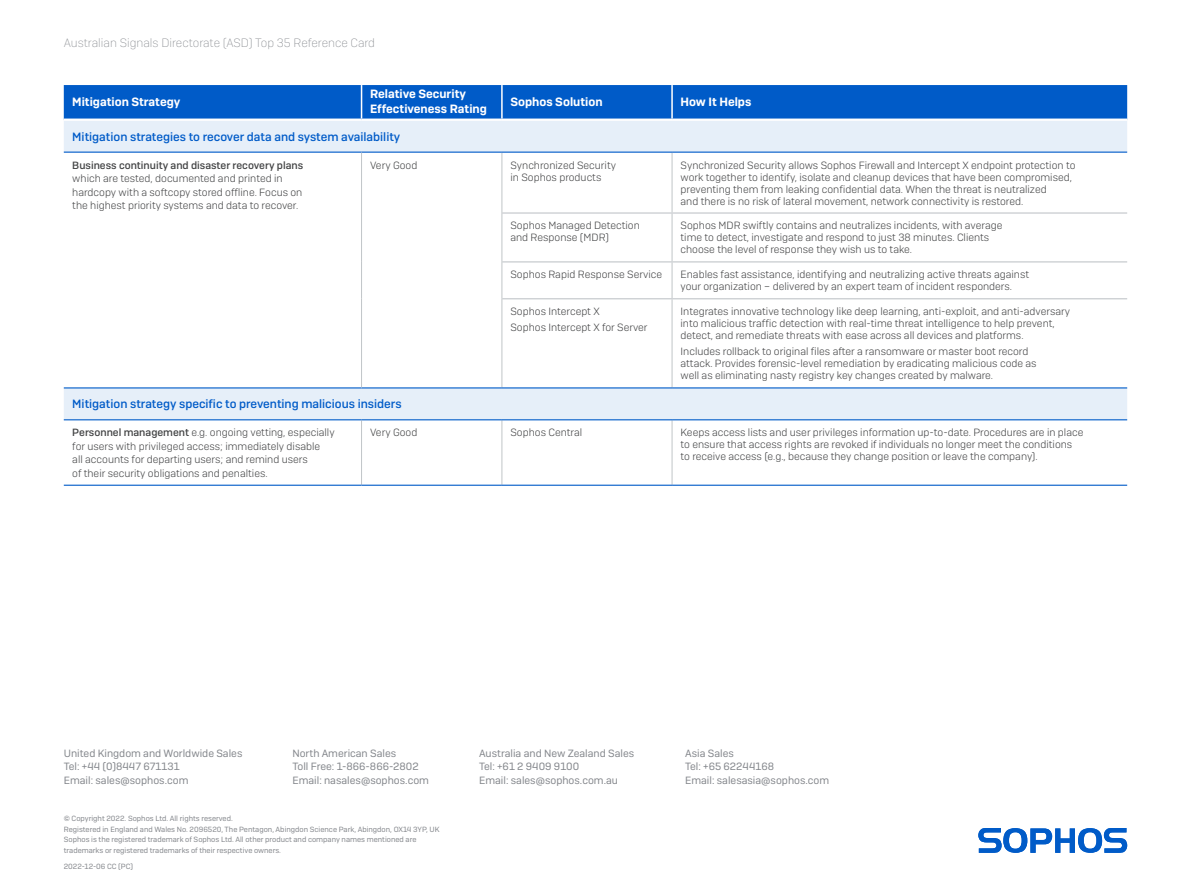
<style>
.page{position:relative;width:1191px;height:893px;background:#fff}
.page>*{position:absolute;margin:0;border:0;box-sizing:border-box;transform-origin:0 0}
.Table_Sub_Header{font:500 12px "Sophos Sans";color:#005bc8}
.Subheading_3{font:600 12px/15px "Sophos Sans";color:#fff}
.t1{font:200 12px "Sophos Sans";color:#83868b}
.Table_Body_Copy_Cent{font:300 10.5px/12px "Sophos Sans";color:#424344}
.Table_Left_Column{font:300 10.5px/13.5px "Sophos Sans";color:#424344}
.t2{font:10.5px/13.5px "Sophos Sans";color:#83868b}
.t3{font:7.5px/10.5px "Sophos Sans";color:#83868b}
.s1{font-weight:500}
</style>
<div class="page">
<svg style="left:978px;top:828px;width:149px;height:25px"></svg>
<div style="left:64px;top:85px;width:1063px;height:34px;background:#005bc8"></div>
<svg style="left:64px;top:121px;width:1063px;height:298px"></svg>
<hr style="left:361px;top:85px;width:1px;height:34px;background:#fff">
<hr style="left:501px;top:85px;width:1px;height:34px;background:#fff">
<hr style="left:671px;top:85px;width:2px;height:34px;background:#fff">
<hr style="left:671px;top:153px;width:1px;height:59px;background:#c1c5c8">
<hr style="left:671px;top:214px;width:1px;height:47px;background:#c1c5c8">
<hr style="left:671px;top:262px;width:1px;height:36px;background:#c1c5c8">
<hr style="left:671px;top:299px;width:1px;height:88px;background:#c1c5c8">
<hr style="left:671px;top:420px;width:1px;height:65px;background:#c1c5c8">
<hr style="left:502px;top:212px;width:170px;height:2px;background:#c1c5c9">
<hr style="left:502px;top:261px;width:170px;height:1px;background:#c1c5c9">
<hr style="left:502px;top:298px;width:170px;height:1px;background:#c1c5c9">
<hr style="left:672px;top:212px;width:455px;height:2px;background:#c1c5c9">
<hr style="left:672px;top:261px;width:455px;height:1px;background:#c1c5c9">
<hr style="left:672px;top:298px;width:455px;height:1px;background:#c1c5c9">
<hr style="left:501px;top:153px;width:1px;height:60px;background:#c1c5c8">
<hr style="left:501px;top:213px;width:1px;height:49px;background:#c1c5c8">
<hr style="left:501px;top:262px;width:1px;height:37px;background:#c1c5c8">
<hr style="left:501px;top:299px;width:1px;height:88px;background:#c1c5c8">
<hr style="left:501px;top:420px;width:1px;height:65px;background:#c1c5c8">
<hr style="left:361px;top:152px;width:141px;height:1px;background:#005bc8">
<hr style="left:361px;top:419px;width:141px;height:1px;background:#005bc8">
<hr style="left:502px;top:152px;width:170px;height:1px;background:#005bc8">
<hr style="left:502px;top:419px;width:170px;height:1px;background:#005bc8">
<hr style="left:672px;top:152px;width:455px;height:1px;background:#005bc8">
<hr style="left:672px;top:419px;width:455px;height:1px;background:#005bc8">
<hr style="left:361px;top:420px;width:1px;height:65px;background:#c1c5c8">
<hr style="left:361px;top:387px;width:141px;height:1px;background:#005bc8">
<hr style="left:502px;top:387px;width:170px;height:1px;background:#005bc8">
<hr style="left:672px;top:387px;width:455px;height:1px;background:#005bc8">
<hr style="left:64px;top:419px;width:297px;height:1px;background:#005bc8">
<hr style="left:64px;top:152px;width:297px;height:1px;background:#005bc8">
<hr style="left:64px;top:387px;width:297px;height:1px;background:#005bc8">
<hr style="left:361px;top:153px;width:1px;height:60px;background:#c1c5c8">
<hr style="left:361px;top:213px;width:1px;height:49px;background:#c1c5c8">
<hr style="left:361px;top:262px;width:1px;height:37px;background:#c1c5c8">
<hr style="left:361px;top:299px;width:1px;height:88px;background:#c1c5c8">
<hr style="left:64px;top:485px;width:297px;height:1px;background:#005bc8">
<hr style="left:672px;top:485px;width:455px;height:1px;background:#005bc8">
<hr style="left:361px;top:485px;width:141px;height:1px;background:#005bc8">
<hr style="left:502px;top:485px;width:170px;height:1px;background:#005bc8">
<p class="t1" style="left:64px;top:36px;width:313px">Australian Signals Directorate (ASD) Top 35 Reference Card</p>
<p class="Subheading_3" style="left:72px;top:94px;width:110px">Mitigation Strategy</p>
<p class="Subheading_3" style="left:370px;top:86px;width:118px">Relative Security<br>Effectiveness Rating</p>
<p class="Subheading_3" style="left:510px;top:94px;width:94px">Sophos Solution</p>
<p class="Subheading_3" style="left:680px;top:94px;width:72px">How It Helps</p>
<p class="Table_Sub_Header" style="left:72px;top:129px;width:329px">Mitigation strategies to recover data and system availability</p>
<p class="Table_Left_Column" style="left:72px;top:158px;width:232px"><span class="s1">Business continuity and disaster recovery plans </span>which are tested, documented and printed in hardcopy with a softcopy stored offline. Focus on the highest priority systems and data to recover.</p>
<p class="Table_Body_Copy_Cent" style="left:370px;top:159px;width:49px">Very Good</p>
<p class="Table_Body_Copy_Cent" style="left:510px;top:159px;width:107px">Synchronized Security in Sophos products</p>
<p class="Table_Body_Copy_Cent" style="left:680px;top:159px;width:396px">Synchronized Security allows Sophos Firewall and Intercept X endpoint protection to work together to identify, isolate and cleanup devices that have been compromised, preventing them from leaking confidential data. When the threat is neutralized<br>and there is no risk of lateral movement, network connectivity is restored.</p>
<p class="Table_Body_Copy_Cent" style="left:510px;top:220px;width:131px">Sophos Managed Detection and Response (MDR)</p>
<p class="Table_Body_Copy_Cent" style="left:680px;top:220px;width:323px">Sophos MDR swiftly contains and neutralizes incidents, with average time to detect, investigate and respond to just 38 minutes. Clients choose the level of response they wish us to take.</p>
<p class="Table_Body_Copy_Cent" style="left:510px;top:268px;width:153px">Sophos Rapid Response Service</p>
<p class="Table_Body_Copy_Cent" style="left:680px;top:268px;width:350px">Enables fast assistance, identifying and neutralizing active threats against your organization – delivered by an expert team of incident responders.</p>
<p class="Table_Body_Copy_Cent" style="left:510px;top:305px;width:91px">Sophos Intercept X</p>
<p class="Table_Body_Copy_Cent" style="left:510px;top:322px;width:139px">Sophos Intercept X for Server</p>
<p class="Table_Body_Copy_Cent" style="left:680px;top:305px;width:391px">Integrates innovative technology like deep learning, anti-exploit, and anti-adversary into malicious traffic detection with real-time threat intelligence to help prevent, detect, and remediate threats with ease across all devices and platforms.</p>
<p class="Table_Body_Copy_Cent" style="left:680px;top:346px;width:357px">Includes rollback to original files after a ransomware or master boot record attack. Provides forensic-level remediation by eradicating malicious code as well as eliminating nasty registry key changes created by malware.</p>
<p class="Table_Sub_Header" style="left:72px;top:397px;width:331px">Mitigation strategy specific to preventing malicious insiders</p>
<p class="Table_Left_Column" style="left:72px;top:426px;width:264px"><span class="s1">Personnel management</span> e.g. ongoing vetting, especially for users with privileged access; immediately disable<br>all accounts for departing users; and remind users<br>of their security obligations and penalties.</p>
<p class="Table_Body_Copy_Cent" style="left:370px;top:426px;width:49px">Very Good</p>
<p class="Table_Body_Copy_Cent" style="left:510px;top:426px;width:73px">Sophos Central</p>
<p class="Table_Body_Copy_Cent" style="left:680px;top:426px;width:404px">Keeps access lists and user privileges information up-to-date. Procedures are in place to ensure that access rights are revoked if individuals no longer meet the conditions to receive access (e.g., because they change position or leave the company).</p>
<p class="t2" style="left:64px;top:746px;width:180px">United Kingdom and Worldwide Sales<br>Tel: +44 (0)8447 671131<br>Email: sales@sophos.com</p>
<p class="t2" style="left:292px;top:746px;width:138px">North American Sales<br>Toll Free: 1-866-866-2802<br>Email: nasales@sophos.com</p>
<p class="t2" style="left:479px;top:746px;width:157px">Australia and New Zealand Sales<br>Tel: +61 2 9409 9100<br>Email: sales@sophos.com.au</p>
<p class="t2" style="left:685px;top:746px;width:146px">Asia Sales<br>Tel: +65 62244168<br>Email: salesasia@sophos.com</p>
<p class="t3" style="left:64px;top:813px;width:377px">© Copyright 2022. Sophos Ltd. All rights reserved.<br>Registered in England and Wales No. 2096520, The Pentagon, Abingdon Science Park, Abingdon, OX14 3YP, UK Sophos is the registered trademark of Sophos Ltd. All other product and company names mentioned are trademarks or registered trademarks of their respective owners.</p>
<p class="t3" style="left:64px;top:861px;width:71px">2022-12-06 CC (PC)</p>
</div>
